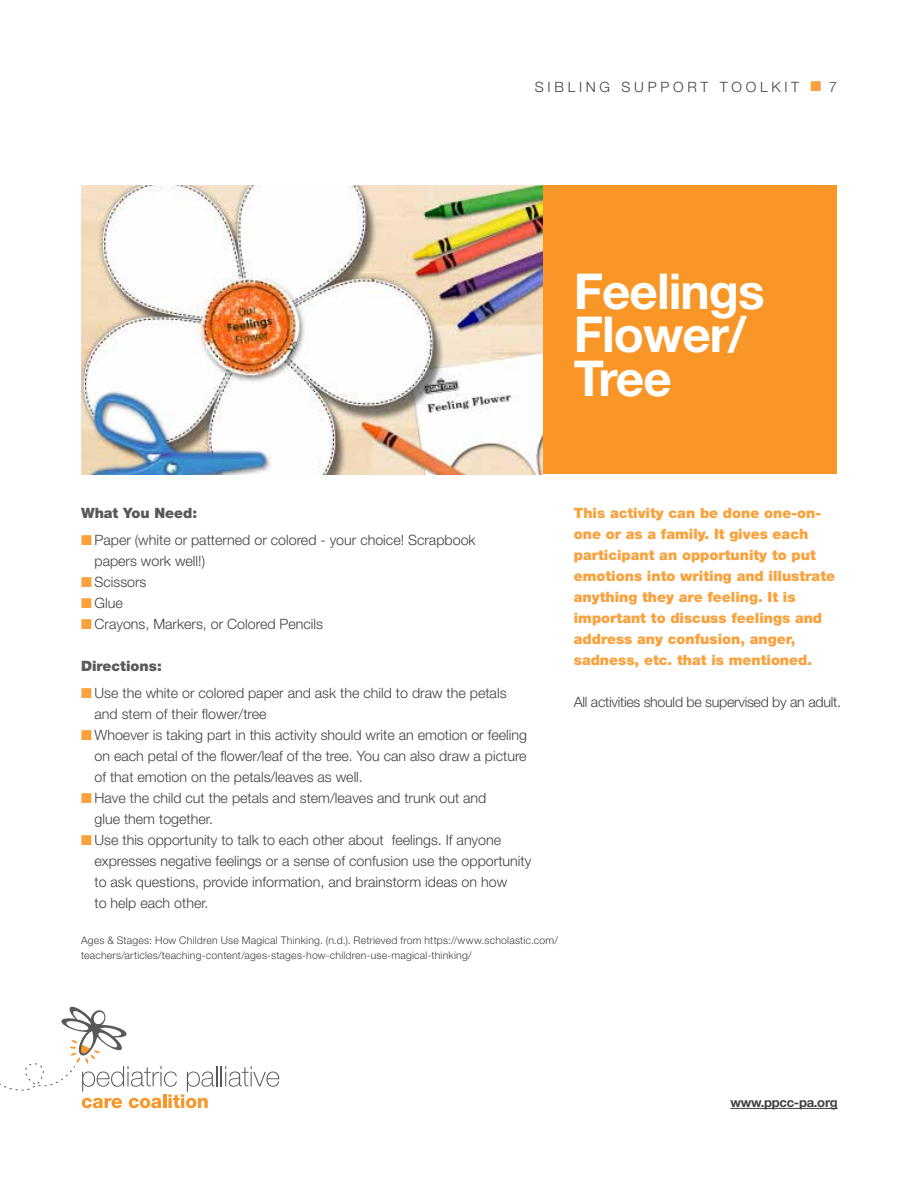
<style>
.page{position:relative;width:918px;height:1188px;background:#fff}
.page>*{position:absolute;margin:0;border:0;box-sizing:border-box;transform-origin:0 0}
.t1{font:700 49.5px/43.5px "Helvetica Neue";letter-spacing:-.02em;color:#fff}
.t2{font:300 14.25px/21px "Helvetica Neue";color:#414042}
.t3{font:900 14.25px/21px "Helvetica Neue";color:#f9a23d}
.t4{font:300 14.25px "Helvetica Neue";letter-spacing:-.02em;color:#414042}
.t5{font:900 14.25px "Helvetica Neue";color:#58595b}
.t6{font:300 14.25px "Helvetica Neue";letter-spacing:.26em;color:#414042}
.t7{font:700 13.05px "Helvetica Neue";letter-spacing:-.02em;color:#414042}
.t8{font:300 10.5px/15px "Helvetica Neue";letter-spacing:.02em;color:#414042}
.s1{color:#f9a23d}
</style>
<div class="page">
<hr style="left:730px;top:1108px;width:108px;height:1px;background:#414042">
<img style="left:81px;top:185px;width:462px;height:289px">
<div style="left:543px;top:185px;width:294px;height:289px;background:#f89728"></div>
<svg style="left:0;top:1006px;width:279px;height:102px"></svg>
<p class="t6" style="left:535px;top:78px;width:304px">SIBLING SUPPORT TOOLKIT <span class="s1">■</span> 7</p>
<h1 class="t1" style="left:574px;top:268px;width:192px">Feelings<br>Flower/<br>Tree</h1>
<p class="t5" style="left:81px;top:505px;width:118px">What You Need:</p>
<p class="t2" style="left:94px;top:530px;width:383px;text-indent:-13px"><span class="s1">■</span> Paper (white or patterned or colored - your choice! Scrapbook papers work well!)</p>
<p class="t2" style="left:81px;top:572px;width:67px"><span class="s1">■</span> Scissors</p>
<p class="t2" style="left:81px;top:593px;width:43px"><span class="s1">■</span> Glue</p>
<p class="t2" style="left:81px;top:614px;width:244px"><span class="s1">■</span> Crayons, Markers, or Colored Pencils</p>
<p class="t5" style="left:81px;top:658px;width:82px">Directions:</p>
<p class="t2" style="left:94px;top:683px;width:414px;text-indent:-13px"><span class="s1">■</span> Use the white or colored paper and ask the child to draw the petals and stem of their flower/tree</p>
<p class="t2" style="left:94px;top:725px;width:434px;text-align:justify;text-indent:-13px"><span class="s1">■</span> Whoever is taking part in this activity should write an emotion or feeling on each petal of the flower/leaf of the tree. You can also draw a picture of that emotion on the petals/leaves as well.</p>
<p class="t2" style="left:94px;top:788px;width:393px;text-indent:-13px"><span class="s1">■</span> Have the child cut the petals and stem/leaves and trunk out and glue them together.</p>
<p class="t2" style="left:94px;top:830px;width:438px;text-indent:-13px"><span class="s1">■</span> Use this opportunity to talk to each other about feelings. If anyone expresses negative feelings or a sense of confusion use the opportunity to ask questions, provide information, and brainstorm ideas on how<br>to help each other.</p>
<p class="t8" style="left:81px;top:933px;width:479px">Ages &amp; Stages: How Children Use Magical Thinking. (n.d.). Retrieved from https://www.scholastic.com/ teachers/articles/teaching-content/ages-stages-how-children-use-magical-thinking/</p>
<p class="t3" style="left:574px;top:502px;width:263px">This activity can be done one-on&shy;one or as a family. It gives each participant an opportunity to put emotions into writing and illustrate anything they are feeling. It is important to discuss feelings and address any confusion, anger, sadness, etc. that is mentioned.</p>
<p class="t4" style="left:574px;top:693px;width:269px">All activities should be supervised by an adult.</p>
<p class="t7" style="left:730px;top:1094px;width:109px">www.ppcc-pa.org</p>
</div>
